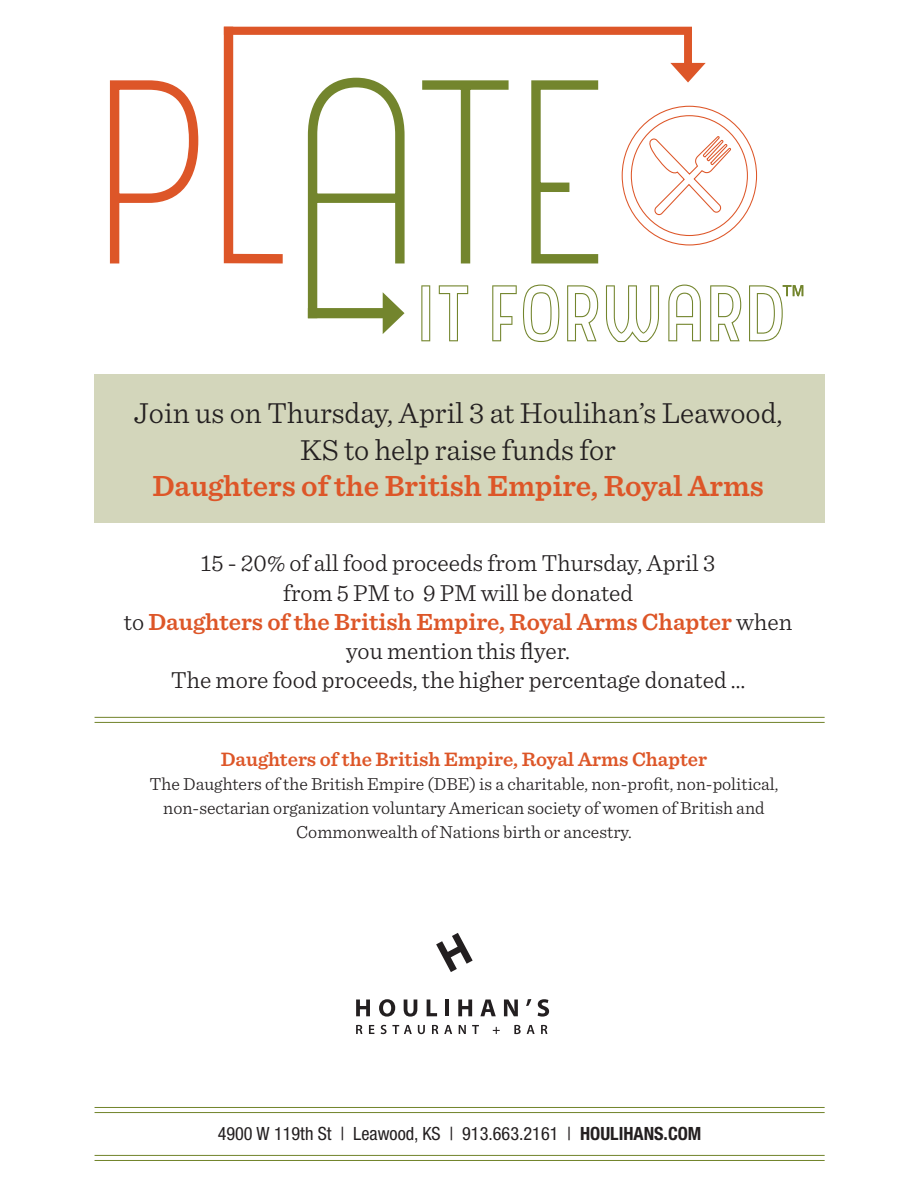
<style>
.page{position:relative;width:918px;height:1188px;background:#fff}
.page>*{position:absolute;margin:0;border:0;box-sizing:border-box;transform-origin:0 0}
.t1{font:300 30.45px/36.5px "Sentinel";color:#231f20;text-align:center}
.t2{font:600 30.45px "Sentinel";color:#dd5628}
.t3{font:300 24.3px/29.2px "Sentinel";color:#231f20;text-align:center}
.t4{font:600 20.25px "Sentinel";color:#dd5628}
.t5{font:300 18.3px/24px "Sentinel";color:#231f20;text-align:center}
.t6{font:condensed 18.3px "Helvetica Neue LT Std";color:#231f20}
.s1{font-weight:600;color:#dd5628}
.s2{font-weight:700}
</style>
<div class="page">
<div style="left:95px;top:374px;width:730px;height:149px;background:#d3d6bb"></div>
<hr style="left:95px;top:1155px;width:730px;height:1px;background:#73852d">
<hr style="left:95px;top:1160px;width:730px;height:1px;background:#73852d">
<hr style="left:95px;top:1107px;width:730px;height:1px;background:#73852d">
<hr style="left:95px;top:1112px;width:730px;height:1px;background:#73852d">
<hr style="left:95px;top:717px;width:730px;height:1px;background:#73852d">
<hr style="left:95px;top:722px;width:730px;height:1px;background:#73852d">
<svg style="left:109px;top:26px;width:176px;height:238px"></svg>
<svg style="left:383px;top:320px;width:15px;height:14px"></svg>
<div style="left:684px;top:29px;width:8px;height:41px;background:#dd5628"></div>
<svg style="left:670px;top:63px;width:36px;height:20px"></svg>
<svg style="left:307px;top:77px;width:292px;height:243px"></svg>
<svg style="left:621px;top:105px;width:137px;height:141px"></svg>
<div style="left:224px;top:27px;width:468px;height:8px;background:#dd5628"></div>
<svg style="left:421px;top:285px;width:382px;height:57px"></svg>
<svg style="left:356px;top:1000px;width:14px;height:16px"></svg>
<svg style="left:379px;top:999px;width:16px;height:18px"></svg>
<svg style="left:404px;top:1000px;width:13px;height:17px"></svg>
<svg style="left:427px;top:1000px;width:10px;height:16px"></svg>
<hr style="left:445px;top:1000px;width:4px;height:16px;background:#231f20">
<svg style="left:458px;top:1000px;width:14px;height:16px"></svg>
<svg style="left:480px;top:1000px;width:16px;height:16px"></svg>
<svg style="left:504px;top:1000px;width:14px;height:16px"></svg>
<svg style="left:526px;top:999px;width:5px;height:7px"></svg>
<svg style="left:538px;top:999px;width:11px;height:18px"></svg>
<svg style="left:356px;top:1025px;width:6px;height:9px"></svg>
<svg style="left:369px;top:1025px;width:5px;height:9px"></svg>
<svg style="left:381px;top:1025px;width:31px;height:9px"></svg>
<svg style="left:418px;top:1025px;width:7px;height:9px"></svg>
<svg style="left:432px;top:1025px;width:6px;height:9px"></svg>
<svg style="left:444px;top:1025px;width:8px;height:9px"></svg>
<svg style="left:459px;top:1025px;width:7px;height:9px"></svg>
<svg style="left:472px;top:1025px;width:7px;height:9px"></svg>
<svg style="left:493px;top:1027px;width:7px;height:7px"></svg>
<svg style="left:514px;top:1025px;width:7px;height:9px"></svg>
<svg style="left:527px;top:1025px;width:8px;height:9px"></svg>
<svg style="left:541px;top:1025px;width:6px;height:9px"></svg>
<svg style="left:436px;top:933px;width:37px;height:39px"></svg>
<p class="t1" style="left:134px;top:393px;width:650px">Join us on Thursday, April 3 at Houlihan’s Leawood,<br>KS to help raise funds for</p>
<p class="t2" style="left:152px;top:463px;width:613px">Daughters of the British Empire, Royal Arms</p>
<p class="t3" style="left:124px;top:547px;width:670px">15 - 20% of all food proceeds from Thursday, April 3<br>from 5 PM to 9 PM will be donated<br>to <span class="s1">Daughters of the British Empire, Royal Arms Chapter</span> when you mention this flyer.<br>The more food proceeds, the higher percentage donated …</p>
<p class="t4" style="left:221px;top:744px;width:488px">Daughters of the British Empire, Royal Arms Chapter</p>
<p class="t5" style="left:149px;top:771px;width:631px">The Daughters of the British Empire (DBE) is a charitable, non-profit, non-political, non-sectarian organization voluntary American society of women of British and<br>Commonwealth of Nations birth or ancestry.</p>
<p class="t6" style="left:218px;top:1123px;width:485px">4900 W 119th St | Leawood, KS | 913.663.2161 | <span class="s2">HOULIHANS.COM</span></p>
</div>
